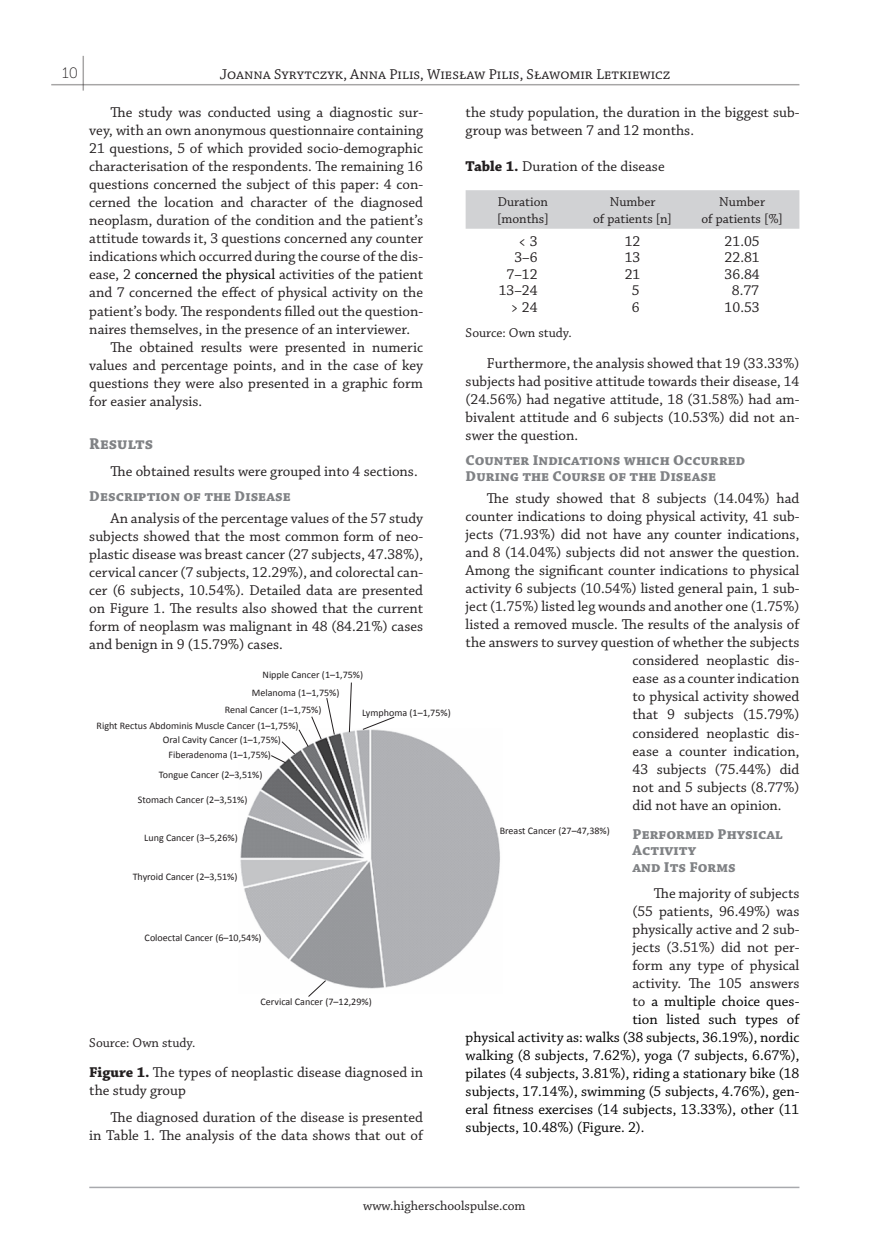
<style>
.page{position:relative;width:893px;height:1259px;background:#fff}
.page>*{position:absolute;margin:0;border:0;box-sizing:border-box;transform-origin:0 0}
.tyt_II_rz{font:700 16.5px "Chaparral Pro";color:#808285}
.Normalny{font:15px/18px "Chaparral Pro";color:#231f20;text-align:justify}
.Normalny-2{font:15px "Chaparral Pro";color:#000}
.tyt_III_rz{font:700 15px/16.5px "Chaparral Pro";color:#808285}
.tabela_tyt{font:15px/18px "Chaparral Pro";color:#231f20}
.pagina_lewa{font:15px "Chaparral Pro";color:#231f20}
.text_tabeli{font:15px "Chaparral Pro";color:#231f20}
.nr_strony_lewy{font:15px "Museo Sans 100";color:#231f20}
.text_tabeli-2{font:13.5px/16.5px "Chaparral Pro";color:#231f20;text-align:center}
.źródło{font:13.5px "Chaparral Pro";color:#231f20}
.pagina_dolna{font:13.5px "Chaparral Pro";color:#231f20}
.t1{font:10.05px "Calibri";color:#231f20}
.s1{color:#000}
.s2{font-weight:700}
.s3{color:#231f20}
</style>
<div class="page">
<hr style="left:89px;top:1186px;width:710px;height:2px;background:#a8a9ad">
<hr style="left:83px;top:56px;width:1px;height:35px;background:#231f20">
<hr style="left:51px;top:84px;width:748px;height:1px;background:#231f20">
<img style="left:240px;top:730px;width:260px;height:259px">
<svg style="left:270px;top:698px;width:65px;height:65px"></svg>
<svg style="left:349px;top:682px;width:3px;height:51px"></svg>
<svg style="left:362px;top:716px;width:33px;height:14px"></svg>
<svg style="left:307px;top:979px;width:20px;height:18px"></svg>
<div style="left:466px;top:190px;width:333px;height:39px;background:#d1d2d4"></div>
<p class="nr_strony_lewy" style="left:62px;top:64px;width:17px">10</p>
<p class="pagina_lewa" style="left:220px;top:66px;width:452px">Joanna Syrytczyk, Anna Pilis, Wiesław Pilis, Sławomir Letkiewicz</p>
<p class="Normalny" style="left:89px;top:104px;width:335px;text-indent:21px">The study was conducted using a diagnostic sur&shy;vey, with an own anonymous questionnaire containing 21 questions, 5 of which provided socio-demographic characterisation of the respondents. The remaining 16 questions concerned the subject of this paper: 4 con&shy;cerned the location and character of the diagnosed neoplasm, duration of the condition and the patient’s attitude towards it, 3 questions concerned any counter indications which occurred during the course of the dis&shy;ease, 2 <span class="s1">concerned the physical</span> activities of the patient and 7 concerned the effect of physical activity on the patient’s body. The respondents filled out the question&shy;naires themselves, in the presence of an interviewer.</p>
<p class="Normalny" style="left:89px;top:338px;width:335px;text-indent:21px">The obtained results were presented in numeric values and percentage points, and in the case of key questions they were also presented in a graphic form for easier analysis.</p>
<p class="tyt_II_rz" style="left:89px;top:434px;width:66px">Results</p>
<p class="Normalny" style="left:111px;top:462px;width:309px">The obtained results were grouped into 4 sections.</p>
<p class="tyt_III_rz" style="left:89px;top:488px;width:203px">Description of the Disease</p>
<p class="Normalny" style="left:89px;top:510px;width:335px;text-indent:21px">An analysis of the percentage values of the 57 study subjects showed that the most common form of neo&shy;plastic disease was breast cancer (27 subjects, 47.38%), cervical cancer (7 subjects, 12.29%), and colorectal can&shy;cer (6 subjects, 10.54%). Detailed data are presented on Figure 1. The results also showed that the current form of neoplasm was malignant in 48 (84.21%) cases and benign in 9 (15.79%) cases.</p>
<p class="Normalny" style="left:466px;top:104px;width:335px">the study population, the duration in the biggest sub&shy;group was between 7 and 12 months.</p>
<p class="tabela_tyt" style="left:466px;top:158px;width:201px"><span class="s2">Table 1.</span> Duration of the disease</p>
<p class="text_tabeli-2" style="left:497px;top:194px;width:53px;text-align:left">Duration [months]</p>
<p class="text_tabeli-2" style="left:593px;top:194px;width:80px">Number<br>of patients [n]</p>
<p class="text_tabeli-2" style="left:701px;top:194px;width:83px">Number<br>of patients [%]</p>
<p class="text_tabeli" style="left:519px;top:233px;width:21px">&lt; 3</p>
<p class="text_tabeli" style="left:514px;top:249px;width:25px">3–6</p>
<p class="text_tabeli" style="left:507px;top:266px;width:33px">7–12</p>
<p class="text_tabeli" style="left:499px;top:282px;width:40px">13–24</p>
<p class="text_tabeli" style="left:511px;top:299px;width:28px">&gt; 24</p>
<p class="text_tabeli" style="left:625px;top:233px;width:17px">12</p>
<p class="text_tabeli" style="left:625px;top:249px;width:17px">13</p>
<p class="text_tabeli" style="left:625px;top:266px;width:17px">21</p>
<p class="text_tabeli" style="left:632px;top:282px;width:9px">5</p>
<p class="text_tabeli" style="left:632px;top:299px;width:9px">6</p>
<p class="text_tabeli" style="left:725px;top:233px;width:37px">21.05</p>
<p class="text_tabeli" style="left:725px;top:249px;width:37px">22.81</p>
<p class="text_tabeli" style="left:725px;top:266px;width:37px">36.84</p>
<p class="text_tabeli" style="left:732px;top:282px;width:29px">8.77</p>
<p class="text_tabeli" style="left:725px;top:299px;width:37px">10.53</p>
<p class="źródło" style="left:466px;top:325px;width:108px">Source: Own study.</p>
<p class="Normalny" style="left:466px;top:354px;width:335px;text-indent:21px">Furthermore, the analysis showed that 19 (33.33%) subjects had positive attitude towards their disease, 14 (24.56%) had negative attitude, 18 (31.58%) had am&shy;bivalent attitude and 6 subjects (10.53%) did not an&shy;swer the question.</p>
<p class="tyt_III_rz" style="left:466px;top:452px;width:281px">Counter Indications which Occurred<br>During the Course of the Disease</p>
<p class="Normalny" style="left:487px;top:490px;width:314px">The study showed that 8 subjects (14.04%) had</p>
<p class="Normalny" style="left:466px;top:508px;width:335px">counter indications to doing physical activity, 41 sub-</p>
<p class="Normalny" style="left:466px;top:526px;width:335px">jects (71.93%) did not have any counter indications,</p>
<p class="Normalny" style="left:466px;top:544px;width:335px">and 8 (14.04%) subjects did not answer the question.</p>
<p class="Normalny" style="left:466px;top:562px;width:335px">Among the significant counter indications to physical</p>
<p class="Normalny" style="left:466px;top:580px;width:335px">activity 6 subjects (10.54%) listed general pain, 1 sub-</p>
<p class="Normalny" style="left:466px;top:598px;width:335px">ject (1.75%) listed leg wounds and another one (1.75%)</p>
<p class="Normalny" style="left:466px;top:616px;width:336px">listed a removed muscle. The results of the analysis of</p>
<p class="Normalny" style="left:466px;top:634px;width:335px">the answers to survey question of whether the subjects</p>
<p class="Normalny" style="left:632px;top:652px;width:168px">considered neoplastic dis-</p>
<p class="Normalny" style="left:632px;top:670px;width:168px">ease as a counter indication</p>
<p class="Normalny" style="left:632px;top:688px;width:168px">to physical activity showed</p>
<p class="Normalny" style="left:632px;top:706px;width:168px">that 9 subjects (15.79%)</p>
<p class="Normalny" style="left:632px;top:724px;width:168px">considered neoplastic dis-</p>
<p class="Normalny" style="left:632px;top:742px;width:168px">ease a counter indication,</p>
<p class="Normalny" style="left:632px;top:760px;width:168px">43 subjects (75.44%) did</p>
<p class="Normalny" style="left:632px;top:778px;width:168px">not and 5 subjects (8.77%)</p>
<p class="Normalny" style="left:632px;top:796px;width:151px">did not have an opinion.</p>
<p class="tyt_III_rz" style="left:632px;top:826px;width:152px">Performed Physical<br>Activity<br>and Its Forms</p>
<p class="Normalny" style="left:654px;top:885px;width:147px">The majority of subjects</p>
<p class="Normalny" style="left:632px;top:903px;width:168px">(55 patients, 96.49%) was</p>
<p class="Normalny" style="left:632px;top:921px;width:168px">physically active and 2 sub-</p>
<p class="Normalny" style="left:632px;top:939px;width:168px">jects (3.51%) did not per-</p>
<p class="Normalny" style="left:632px;top:957px;width:168px">form any type of physical</p>
<p class="Normalny" style="left:632px;top:975px;width:168px">activity. The 105 answers</p>
<p class="Normalny-2" style="left:632px;top:993px;width:168px"><span class="s3">to</span> a multiple choice ques-</p>
<p class="Normalny-2" style="left:632px;top:1011px;width:169px">tion listed such types of</p>
<p class="Normalny-2" style="left:466px;top:1029px;width:335px">physical activity as: walks (38 subjects, 36.19%), nordic</p>
<p class="Normalny-2" style="left:466px;top:1047px;width:335px">walking (8 subjects, 7.62%), yoga (7 subjects, 6.67%),</p>
<p class="Normalny-2" style="left:466px;top:1065px;width:335px">pilates (4 subjects, 3.81%), riding a stationary bike (18</p>
<p class="Normalny-2" style="left:466px;top:1083px;width:335px">subjects, 17.14%), swimming (5 subjects, 4.76%), gen-</p>
<p class="Normalny-2" style="left:466px;top:1101px;width:335px">eral fitness exercises (14 subjects, 13.33%), other (11</p>
<p class="Normalny-2" style="left:466px;top:1119px;width:180px">subjects, 10.48%) (Figure. 2).</p>
<p class="t1" style="left:262px;top:668px;width:102px">Nipple Cancer (1–1,75%)</p>
<p class="t1" style="left:252px;top:686px;width:89px">Melanoma (1–1,75%)</p>
<p class="t1" style="left:225px;top:703px;width:98px">Renal Cancer (1–1,75%)</p>
<p class="t1" style="left:362px;top:706px;width:90px">Lymphoma (1–1,75%)</p>
<p class="t1" style="left:97px;top:719px;width:203px">Right Rectus Abdominis Muscle Cancer (1–1,75%)</p>
<p class="t1" style="left:163px;top:733px;width:120px">Oral Cavity Cancer (1–1,75%)</p>
<p class="t1" style="left:168px;top:748px;width:104px">Fiberadenoma (1–1,75%)</p>
<p class="t1" style="left:159px;top:768px;width:105px">Tongue Cancer (2–3,51%)</p>
<p class="t1" style="left:138px;top:793px;width:111px">Stomach Cancer (2–3,51%)</p>
<p class="t1" style="left:500px;top:824px;width:112px">Breast Cancer (27–47,38%)</p>
<p class="t1" style="left:144px;top:831px;width:95px">Lung Cancer (3–5,26%)</p>
<p class="t1" style="left:133px;top:870px;width:106px">Thyroid Cancer (2–3,51%)</p>
<p class="t1" style="left:145px;top:931px;width:119px">Coloectal Cancer (6–10,54%)</p>
<p class="t1" style="left:260px;top:995px;width:113px">Cervical Cancer (7–12,29%)</p>
<p class="źródło" style="left:89px;top:1034px;width:108px">Source: Own study.</p>
<p class="tabela_tyt" style="left:89px;top:1064px;width:335px"><span class="s2">Figure 1.</span> The types of neoplastic disease diagnosed in the study group</p>
<p class="Normalny" style="left:89px;top:1108px;width:336px;text-align:right">The diagnosed duration of the disease is presented<br>in Table 1. The analysis of the data shows that out of</p>
<p class="pagina_dolna" style="left:363px;top:1198px;width:164px">www.higherschoolspulse.com</p>
</div>
